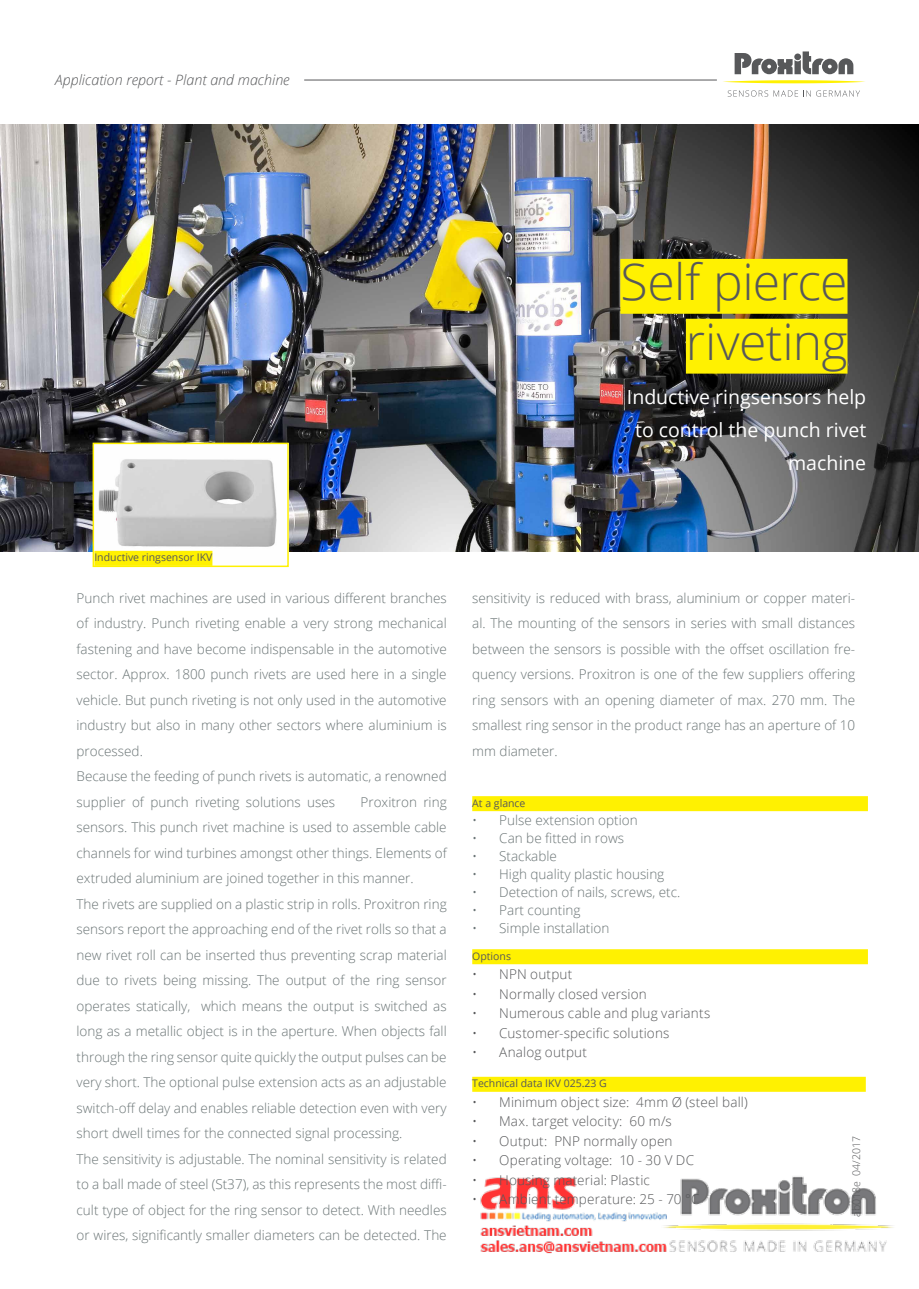
<style>
.page{position:relative;width:919px;height:1289px;background:#fff}
.page>*{position:absolute;margin:0;border:0;box-sizing:border-box;transform-origin:0 0}
.t1{font:300 49.8px/59.8px "Open Sans";letter-spacing:-.01em;color:#57585a;text-align:right}
.t2{font:19.5px/33px "Open Sans";color:#fff;text-align:right}
.t3{font:italic 300 14.25px "Open Sans";color:#57585a}
.t4{font:300 13.5px/25.5px "Open Sans";color:#697374}
.t5{font:300 13.5px "Open Sans";letter-spacing:.01em;color:#57585a}
.t6{font:10.5px "Open Sans";color:#57585a}
.t7{font:300 10.5px "Open Sans";color:#57585a}
</style>
<div class="page">
<img style="left:480px;top:1176px;width:414px;height:78px">
<img style="left:0;top:125px;width:918px;height:426px">
<div style="left:620px;top:259px;width:227px;height:55px;background:#fff101"></div>
<div style="left:685px;top:319px;width:162px;height:54px;background:#fff101"></div>
<div style="left:472px;top:796px;width:395px;height:15px;background:#fff101"></div>
<div style="left:472px;top:1076px;width:393px;height:15px;background:#fff101"></div>
<div style="left:472px;top:949px;width:395px;height:15px;background:#fff101"></div>
<svg style="left:727px;top:90px;width:83px;height:7px"></svg>
<svg style="left:816px;top:90px;width:44px;height:7px"></svg>
<svg style="left:723px;top:80px;width:142px;height:3px"></svg>
<svg style="left:734px;top:51px;width:119px;height:23px"></svg>
<img style="left:96px;top:445px;width:190px;height:119px">
<div style="left:93px;top:442px;width:196px;height:125px;border:2px solid #fff101"></div>
<div style="left:94px;top:551px;width:118px;height:15px;background:#fff101"></div>
<hr style="left:304px;top:80px;width:412px;height:1px;background:#57585a">
<p class="t3" style="left:55px;top:69px;width:236px">Application report - Plant and machine</p>
<h1 class="t1" style="left:620px;top:251px;width:229px">Self pierce riveting</h1>
<h2 class="t2" style="left:627px;top:380px;width:241px">Inductive ringsensors help to control the punch rivet machine</h2>
<p class="t6" style="left:94px;top:550px;width:119px">Inductive ringsensor IKV</p>
<p class="t4" style="left:77px;top:584px;width:371px">Punch rivet machines are used in various different branches of industry. Punch riveting enable a very strong mechanical fastening and have become indispensable in the automotive sector. Approx. 1800 punch rivets are used here in a single vehicle. But punch riveting is not only used in the automotive industry but also in many other sectors where aluminium is processed.<br>Because the feeding of punch rivets is automatic, a renowned supplier of punch riveting solutions uses</p>
<p class="t4" style="left:77px;top:788px;width:371px;text-indent:284px">Proxitron ring sensors. This punch rivet machine is used to assemble cable channels for wind turbines amongst other things. Elements of extruded aluminium are joined together in this manner.<br>The rivets are supplied on a plastic strip in rolls. Proxitron ring sensors report the approaching end of the rivet rolls so that a new rivet roll can be inserted thus preventing scrap material due to rivets being missing. The output of the ring sensor operates statically, which means the output is switched as long as a metallic object is in the aperture. When objects fall through the ring sensor quite quickly the output pulses can be very short. The optional pulse extension acts as an adjustable switch-off delay and enables reliable detection even with very short dwell times for the connected signal processing.<br>The sensitivity is adjustable. The nominal sensitivity is related to a ball made of steel (St37), as this represents the most diffi&shy;cult type of object for the ring sensor to detect. With needles or wires, significantly smaller diameters can be detected. The</p>
<p class="t4" style="left:472px;top:584px;width:384px;text-align:justify">sensitivity is reduced with brass, aluminium or copper materi&shy;al. The mounting of the sensors in series with small distances between the sensors is possible with the offset oscillation fre&shy;quency versions. Proxitron is one of the few suppliers offering ring sensors with an opening diameter of max. 270 mm. The smallest ring sensor in the product range has an aperture of 10 mm diameter.</p>
<p class="t6" style="left:472px;top:795px;width:55px">At a glance</p>
<p class="t4" style="left:472px;top:806px;width:167px">• Pulse extension option</p>
<p class="t4" style="left:472px;top:824px;width:153px">• Can be fitted in rows</p>
<p class="t4" style="left:472px;top:842px;width:86px">• Stackable</p>
<p class="t4" style="left:472px;top:860px;width:194px">• High quality plastic housing</p>
<p class="t4" style="left:472px;top:878px;width:210px">• Detection of nails, screws, etc.</p>
<p class="t4" style="left:472px;top:896px;width:110px">• Part counting</p>
<p class="t4" style="left:472px;top:914px;width:139px">• Simple installation</p>
<p class="t6" style="left:472px;top:948px;width:40px">Options</p>
<p class="t5" style="left:472px;top:965px;width:102px">• NPN output</p>
<p class="t5" style="left:472px;top:984px;width:176px">• Normally closed version</p>
<p class="t5" style="left:472px;top:1004px;width:239px">• Numerous cable and plug variants</p>
<p class="t5" style="left:472px;top:1023px;width:199px">• Customer-specific solutions</p>
<p class="t5" style="left:472px;top:1043px;width:116px">• Analog output</p>
<p class="t6" style="left:472px;top:1076px;width:136px">Technical data IKV 025.23 G</p>
<p class="t5" style="left:472px;top:1092px;width:277px">• Minimum object size: 4mm Ø (steel ball)</p>
<p class="t5" style="left:472px;top:1112px;width:201px">• Max. target velocity: 60 m/s</p>
<p class="t5" style="left:472px;top:1131px;width:202px">• Output: PNP normally open</p>
<p class="t5" style="left:472px;top:1151px;width:223px">• Operating voltage: 10 - 30 V DC</p>
<p class="t5" style="left:472px;top:1170px;width:179px">• Housing material: Plastic</p>
<p class="t5" style="left:472px;top:1190px;width:229px">• Ambient temperature: 25 - 70 °C</p>
<p class="t7" style="left:848px;top:1216px;width:82px;rotate:-90deg">ab018e 04/2017</p>
</div>
